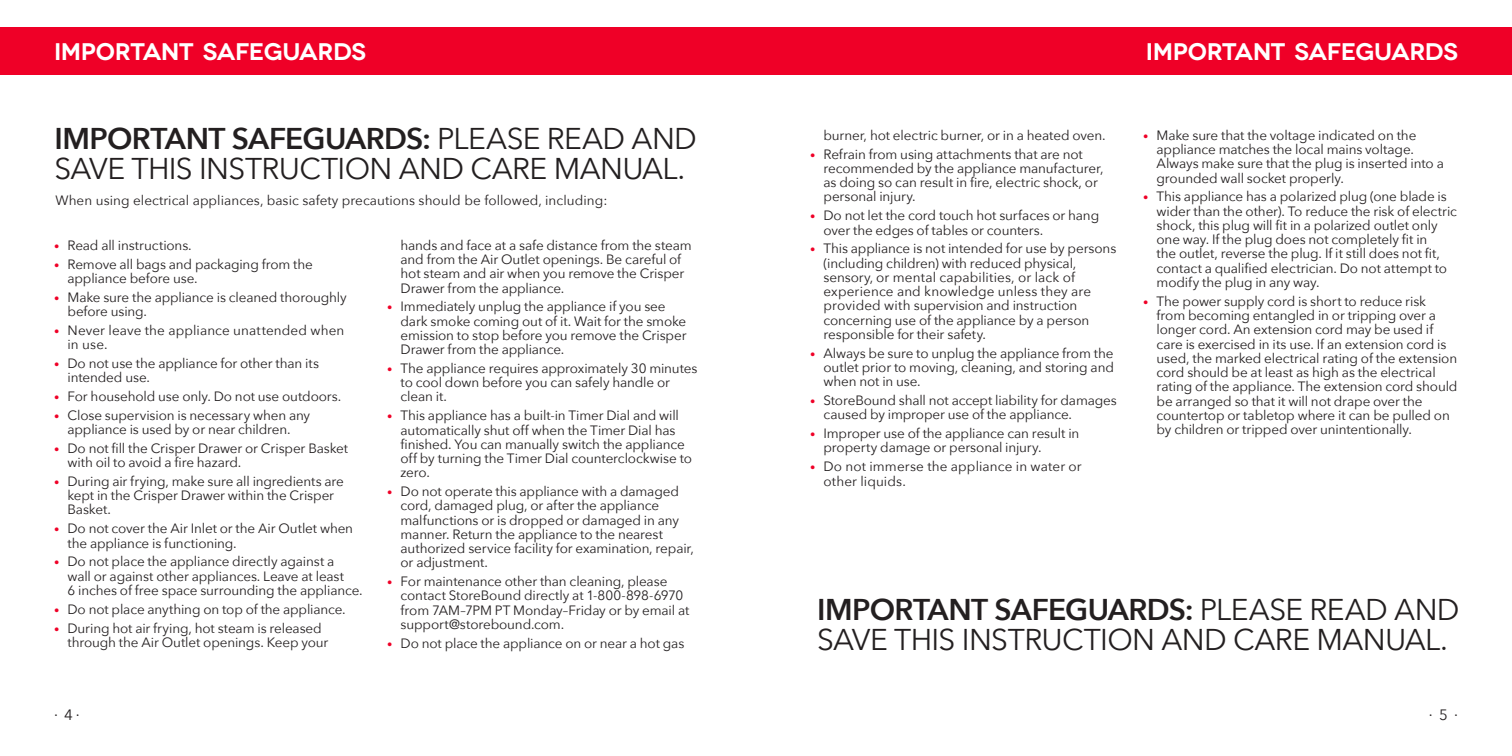
<style>
.page{position:relative;width:1512px;height:756px;background:#fff}
.page>*{position:absolute;margin:0;border:0;box-sizing:border-box;transform-origin:0 0}
.t1{font:30px/30px "Avenir Next";letter-spacing:-.02em;color:#231f20}
.Section_Titles__Red{font:600 24px "Novecentowide";letter-spacing:-.02em;color:#fff}
.t2{font:15px "Avenir Next";color:#231f20}
.t3{font:13.5px/14.2px "Avenir Next";letter-spacing:-.01em;color:#231f20}
.t4{font:13.5px/14.2px "Avenir Next";letter-spacing:.01em;color:#231f20}
.s1{font-weight:600}
.s2{font-size:10.5px;color:#ef0027}
</style>
<div class="page">
<div style="left:0;top:27px;width:756px;height:48px;background:#ef0027"></div>
<div style="left:756px;top:27px;width:756px;height:48px;background:#ef0027"></div>
<p class="Section_Titles__Red" style="left:54px;top:37px;width:314px">IMPORTANT SAFEGUARDS</p>
<p class="Section_Titles__Red" style="left:1146px;top:37px;width:314px">IMPORTANT SAFEGUARDS</p>
<p class="t1" style="left:54px;top:123px;width:644px"><span class="s1">IMPORTANT SAFEGUARDS:</span> PLEASE READ AND<br>SAVE THIS INSTRUCTION AND CARE MANUAL.</p>
<p class="t3" style="left:56px;top:192px;width:553px">When using electrical appliances, basic safety precautions should be followed, including:</p>
<p class="t3" style="left:54px;top:237px;width:139px"><span class="s2">•</span> Read all instructions.</p>
<p class="t3" style="left:68px;top:256px;width:247px;text-indent:-14px"><span class="s2">•</span> Remove all bags and packaging from the appliance before use.</p>
<p class="t3" style="left:68px;top:289px;width:281px;text-indent:-14px"><span class="s2">•</span> Make sure the appliance is cleaned thoroughly before using.</p>
<p class="t4" style="left:68px;top:322px;width:278px;text-indent:-14px"><span class="s2">•</span> Never leave the appliance unattended when in use.</p>
<p class="t3" style="left:68px;top:355px;width:253px;text-indent:-14px"><span class="s2">•</span> Do not use the appliance for other than its intended use.</p>
<p class="t3" style="left:54px;top:389px;width:289px"><span class="s2">•</span> For household use only. Do not use outdoors.</p>
<p class="t3" style="left:54px;top:407px;width:258px;text-align:center"><span class="s2">•</span> Close supervision is necessary when any appliance is used by or near children.</p>
<p class="t3" style="left:68px;top:440px;width:282px;text-indent:-14px"><span class="s2">•</span> Do not fill the Crisper Drawer or Crisper Basket with oil to avoid a fire hazard.</p>
<p class="t3" style="left:68px;top:474px;width:278px;text-indent:-14px"><span class="s2">•</span> During air frying, make sure all ingredients are kept in the Crisper Drawer within the Crisper<br>Basket.</p>
<p class="t3" style="left:68px;top:521px;width:287px;text-indent:-14px"><span class="s2">•</span> Do not cover the Air Inlet or the Air Outlet when the appliance is functioning.</p>
<p class="t3" style="left:68px;top:554px;width:297px;text-indent:-14px"><span class="s2">•</span> Do not place the appliance directly against a<br>wall or against other appliances. Leave at least<br>6 inches of free space surrounding the appliance.</p>
<p class="t3" style="left:54px;top:601px;width:293px"><span class="s2">•</span> Do not place anything on top of the appliance.</p>
<p class="t3" style="left:68px;top:620px;width:262px;text-indent:-14px"><span class="s2">•</span> During hot air frying, hot steam is released through the Air Outlet openings. Keep your</p>
<p class="t3" style="left:401px;top:237px;width:293px">hands and face at a safe distance from the steam and from the Air Outlet openings. Be careful of hot steam and air when you remove the Crisper Drawer from the appliance.</p>
<p class="t3" style="left:401px;top:299px;width:287px;text-indent:-14px"><span class="s2">•</span> Immediately unplug the appliance if you see dark smoke coming out of it. Wait for the smoke emission to stop before you remove the Crisper Drawer from the appliance.</p>
<p class="t3" style="left:401px;top:361px;width:298px;text-indent:-14px"><span class="s2">•</span> The appliance requires approximately 30 minutes to cool down before you can safely handle or clean it.</p>
<p class="t3" style="left:401px;top:408px;width:293px;text-indent:-14px"><span class="s2">•</span> This appliance has a built-in Timer Dial and will automatically shut off when the Timer Dial has finished. You can manually switch the appliance off by turning the Timer Dial counterclockwise to zero.</p>
<p class="t3" style="left:401px;top:484px;width:295px;text-indent:-14px"><span class="s2">•</span> Do not operate this appliance with a damaged cord, damaged plug, or after the appliance malfunctions or is dropped or damaged in any manner. Return the appliance to the nearest authorized service facility for examination, repair, or adjustment.</p>
<p class="t3" style="left:401px;top:574px;width:290px;text-indent:-14px"><span class="s2">•</span> For maintenance other than cleaning, please contact StoreBound directly at 1-800-898-6970 from 7AM–7PM PT Monday–Friday or by email at support@storebound.com.</p>
<p class="t3" style="left:387px;top:635px;width:299px"><span class="s2">•</span> Do not place the appliance on or near a hot gas</p>
<p class="t3" style="left:824px;top:127px;width:284px">burner, hot electric burner, or in a heated oven.</p>
<p class="t3" style="left:824px;top:146px;width:282px;text-indent:-14px"><span class="s2">•</span> Refrain from using attachments that are not recommended by the appliance manufacturer, as doing so can result in fire, electric shock, or personal injury.</p>
<p class="t3" style="left:824px;top:208px;width:277px;text-indent:-14px"><span class="s2">•</span> Do not let the cord touch hot surfaces or hang over the edges of tables or counters.</p>
<p class="t3" style="left:824px;top:241px;width:294px;text-indent:-14px"><span class="s2">•</span> This appliance is not intended for use by persons (including children) with reduced physical, sensory, or mental capabilities, or lack of experience and knowledge unless they are provided with supervision and instruction concerning use of the appliance by a person responsible for their safety.</p>
<p class="t3" style="left:824px;top:345px;width:292px;text-align:justify;text-indent:-14px"><span class="s2">•</span> Always be sure to unplug the appliance from the outlet prior to moving, cleaning, and storing and when not in use.</p>
<p class="t3" style="left:824px;top:393px;width:295px;text-indent:-14px"><span class="s2">•</span> StoreBound shall not accept liability for damages caused by improper use of the appliance.</p>
<p class="t3" style="left:824px;top:426px;width:257px;text-indent:-14px"><span class="s2">•</span> Improper use of the appliance can result in property damage or personal injury.</p>
<p class="t4" style="left:824px;top:459px;width:260px;text-indent:-14px"><span class="s2">•</span> Do not immerse the appliance in water or other liquids.</p>
<p class="t3" style="left:1157px;top:127px;width:289px;text-indent:-14px"><span class="s2">•</span> Make sure that the voltage indicated on the appliance matches the local mains voltage.<br>Always make sure that the plug is inserted into a grounded wall socket properly.</p>
<p class="t3" style="left:1157px;top:189px;width:302px;text-indent:-14px"><span class="s2">•</span> This appliance has a polarized plug (one blade is wider than the other). To reduce the risk of electric shock, this plug will fit in a polarized outlet only one way. If the plug does not completely fit in<br>the outlet, reverse the plug. If it still does not fit, contact a qualified electrician. Do not attempt to modify the plug in any way.</p>
<p class="t3" style="left:1157px;top:293px;width:302px;text-indent:-14px"><span class="s2">•</span> The power supply cord is short to reduce risk from becoming entangled in or tripping over a longer cord. An extension cord may be used if care is exercised in its use. If an extension cord is used, the marked electrical rating of the extension cord should be at least as high as the electrical rating of the appliance. The extension cord should be arranged so that it will not drape over the countertop or tabletop where it can be pulled on by children or tripped over unintentionally.</p>
<p class="t1" style="left:817px;top:593px;width:644px"><span class="s1">IMPORTANT SAFEGUARDS:</span> PLEASE READ AND<br>SAVE THIS INSTRUCTION AND CARE MANUAL.</p>
<p class="t2" style="left:54px;top:702px;width:27px">∙ 4 ∙</p>
<p class="t2" style="left:1429px;top:702px;width:31px">∙ 5 ∙</p>
</div>
